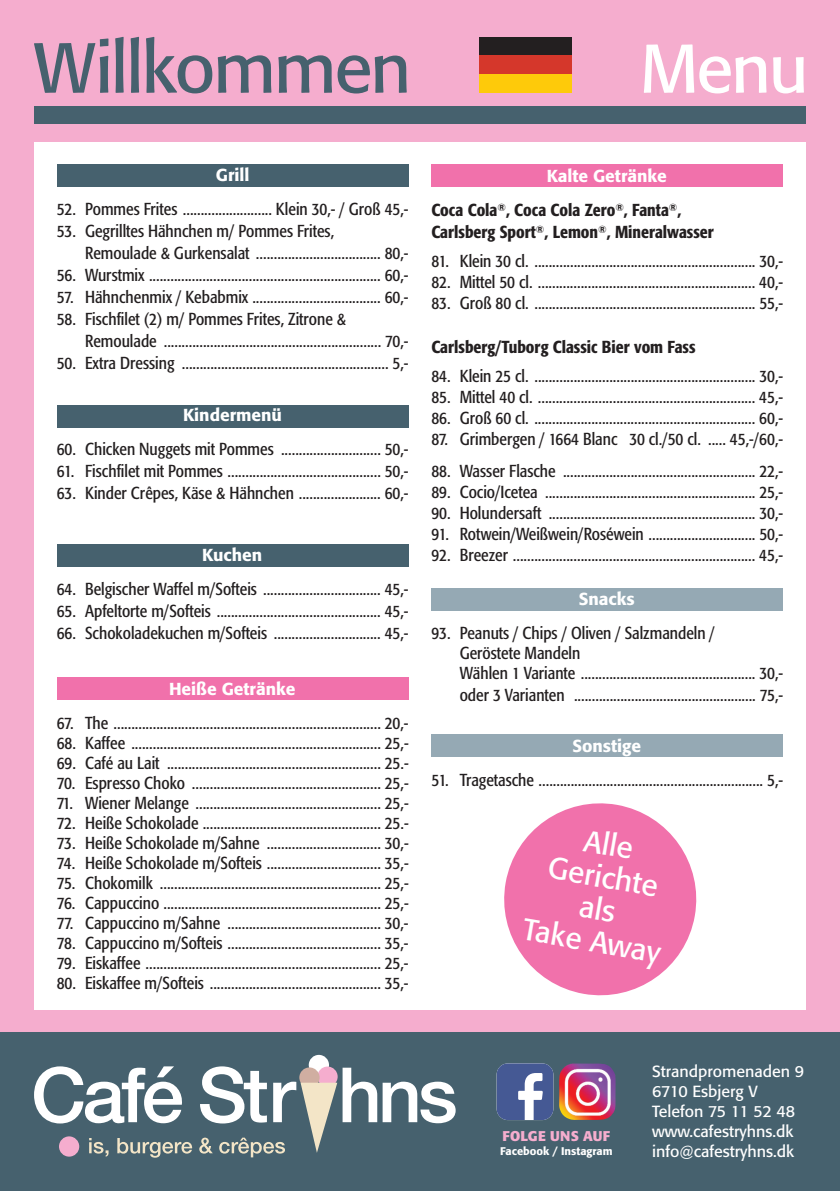
<style>
.page{position:relative;width:840px;height:1191px;background:#fff}
.page>*{position:absolute;margin:0;border:0;box-sizing:border-box;transform-origin:0 0}
.t1{font:70px "Formata";letter-spacing:-.03em;color:#46616e}
.t2{font:68px "Formata";color:#fff}
.t3{font:30px/32.6px "Formata";color:#fff;text-align:center}
.t4{font:condensed 17.2px/20px "Formata";color:#231f20}
.t5{font:500 condensed 17.2px/34px "Formata";color:#231f20}
.t6{font:500 17.2px "Formata";color:#fff}
.t7{font:16px/20px "Formata";color:#fff}
.t8{font:700 14px "Formata";letter-spacing:.02em;color:#f5adce}
.t9{font:500 11px "Formata";color:#fff}
.s1{font-stretch:normal;color:#fff}
</style>
<div class="page">
<div style="left:0;top:0;width:839px;height:1054px;background:#f5adce"></div>
<div style="left:34px;top:142px;width:771px;height:867px;background:#fff"></div>
<div style="left:34px;top:106px;width:771px;height:17px;background:#46616e"></div>
<div style="left:0;top:1032px;width:839px;height:159px;background:#46616e"></div>
<div style="left:57px;top:405px;width:351px;height:22px;background:#46616e"></div>
<div style="left:57px;top:544px;width:351px;height:22px;background:#46616e"></div>
<div style="left:431px;top:164px;width:351px;height:23px;background:#f171ab"></div>
<div style="left:431px;top:588px;width:351px;height:22px;background:#95a9b4"></div>
<div style="left:431px;top:734px;width:351px;height:23px;background:#95a9b4"></div>
<div style="left:57px;top:677px;width:351px;height:23px;background:#f171ab"></div>
<div style="left:57px;top:164px;width:351px;height:23px;background:#46616e"></div>
<svg style="left:34px;top:1066px;width:148px;height:57px"></svg>
<div style="left:59px;top:1136px;width:20px;height:20px;background:#f5adce;border-radius:50%"></div>
<div style="left:308px;top:1054px;width:21px;height:21px;background:#fff;border-radius:50%"></div>
<svg style="left:89px;top:1138px;width:19px;height:18px"></svg>
<svg style="left:117px;top:1138px;width:75px;height:19px"></svg>
<svg style="left:199px;top:1066px;width:256px;height:91px"></svg>
<svg style="left:504px;top:803px;width:193px;height:193px;fill:#f171ab"></svg>
<div style="left:479px;top:37px;width:92px;height:19px;background:#231f20"></div>
<div style="left:479px;top:56px;width:92px;height:18px;background:#d5372b"></div>
<div style="left:479px;top:74px;width:92px;height:19px;background:#feca0a"></div>
<svg style="left:496px;top:1063px;width:57px;height:57px;background:#6979a7"></svg>
<img style="left:559px;top:1063px;width:56px;height:57px">
<h1 class="t1" style="left:34px;top:38px;width:378px">Willkommen</h1>
<h2 class="t2" style="left:640px;top:40px;width:170px">Menu</h2>
<p class="t6" style="left:216px;top:168px;width:35px">Grill</p>
<p class="t4" style="left:57px;top:200px;width:353px">52. Pommes Frites ......................... Klein 30,- / Groß 45,-</p>
<p class="t4" style="left:85px;top:221px;width:325px;line-height:22px;text-indent:-28px">53. Gegrilltes Hähnchen m/ Pommes Frites,<br>Remoulade &amp; Gurkensalat ................................... 80,-</p>
<p class="t4" style="left:57px;top:266px;width:353px">56. Wurstmix ................................................................. 60,-</p>
<p class="t4" style="left:57px;top:288px;width:353px">57. Hähnchenmix / Kebabmix .................................... 60,-</p>
<p class="t4" style="left:85px;top:309px;width:325px;line-height:22px;text-indent:-28px">58. Fischfilet (2) m/ Pommes Frites, Zitrone &amp;<br>Remoulade ............................................................. 70,-</p>
<p class="t4" style="left:57px;top:354px;width:353px">50. Extra Dressing .......................................................... 5,-</p>
<p class="t6" style="left:183px;top:407px;width:100px">Kindermenü</p>
<p class="t4" style="left:57px;top:440px;width:353px">60. Chicken Nuggets mit Pommes ............................ 50,-</p>
<p class="t4" style="left:57px;top:462px;width:353px">61. Fischfilet mit Pommes ........................................... 50,-</p>
<p class="t4" style="left:57px;top:484px;width:353px">63. Kinder Crêpes, Käse &amp; Hähnchen ....................... 60,-</p>
<p class="t6" style="left:202px;top:548px;width:61px">Kuchen</p>
<p class="t4" style="left:57px;top:580px;width:353px">64. Belgischer Waffel m/Softeis ................................. 45,-</p>
<p class="t4" style="left:57px;top:602px;width:353px">65. Apfeltorte m/Softeis .............................................. 45,-</p>
<p class="t4" style="left:57px;top:624px;width:353px">66. Schokoladekuchen m/Softeis .............................. 45,-</p>
<p class="t6" style="left:169px;top:681px;width:128px">Heiße Getränke</p>
<p class="t4" style="left:57px;top:714px;width:353px">67. The ........................................................................... 20,-</p>
<p class="t4" style="left:57px;top:734px;width:353px">68. Kaffee ...................................................................... 25,-</p>
<p class="t4" style="left:57px;top:754px;width:353px">69. Café au Lait ............................................................ 25.-</p>
<p class="t4" style="left:57px;top:774px;width:353px">70. Espresso Choko ..................................................... 25,-</p>
<p class="t4" style="left:57px;top:794px;width:353px">71. Wiener Melange .................................................... 25,-</p>
<p class="t4" style="left:57px;top:814px;width:353px">72. Heiße Schokolade .................................................. 25.-</p>
<p class="t4" style="left:57px;top:834px;width:353px">73. Heiße Schokolade m/Sahne ................................ 30,-</p>
<p class="t4" style="left:57px;top:854px;width:353px">74. Heiße Schokolade m/Softeis ................................ 35,-</p>
<p class="t4" style="left:57px;top:874px;width:353px">75. Chokomilk .............................................................. 25,-</p>
<p class="t4" style="left:57px;top:894px;width:353px">76. Cappuccino ............................................................. 25,-</p>
<p class="t4" style="left:57px;top:914px;width:353px">77. Cappuccino m/Sahne ........................................... 30,-</p>
<p class="t4" style="left:57px;top:934px;width:353px">78. Cappuccino m/Softeis ........................................... 35,-</p>
<p class="t4" style="left:57px;top:954px;width:353px">79. Eiskaffee .................................................................. 25,-</p>
<p class="t4" style="left:57px;top:974px;width:353px">80. Eiskaffee m/Softeis ................................................ 35,-</p>
<p class="t5" style="left:431px;top:160px;width:251px;text-indent:115px"><span class="s1">Kalte Getränke<br></span>Coca Cola<sup>®</sup>, Coca Cola Zero<sup>®</sup>, Fanta<sup>®</sup>,</p>
<p class="t5" style="left:431px;top:216px;width:284px">Carlsberg Sport<sup>®</sup>, Lemon<sup>®</sup>, Mineralwasser</p>
<p class="t4" style="left:431px;top:252px;width:353px">81. Klein 30 cl. .............................................................. 30,-</p>
<p class="t4" style="left:431px;top:273px;width:353px">82. Mittel 50 cl. ............................................................. 40,-</p>
<p class="t4" style="left:431px;top:294px;width:353px">83. Groß 80 cl. .............................................................. 55,-</p>
<p class="t5" style="left:431px;top:331px;width:265px">Carlsberg/Tuborg Classic Bier vom Fass</p>
<p class="t4" style="left:431px;top:367px;width:353px">84. Klein 25 cl. .............................................................. 30,-</p>
<p class="t4" style="left:431px;top:388px;width:353px">85. Mittel 40 cl. ............................................................. 45,-</p>
<p class="t4" style="left:431px;top:409px;width:353px">86. Groß 60 cl. .............................................................. 60,-</p>
<p class="t4" style="left:431px;top:430px;width:353px">87. Grimbergen / 1664 Blanc 30 cl./50 cl. ..... 45,-/60,-</p>
<p class="t4" style="left:431px;top:462px;width:353px">88. Wasser Flasche ...................................................... 22,-</p>
<p class="t4" style="left:431px;top:483px;width:353px">89. Cocio/Icetea ........................................................... 25,-</p>
<p class="t4" style="left:431px;top:504px;width:353px">90. Holundersaft .......................................................... 30,-</p>
<p class="t4" style="left:431px;top:525px;width:353px">91. Rotwein/Weißwein/Roséwein .............................. 50,-</p>
<p class="t4" style="left:431px;top:546px;width:353px">92. Breezer .................................................................... 45,-</p>
<p class="t6" style="left:578px;top:591px;width:57px">Snacks</p>
<p class="t4" style="left:459px;top:624px;width:325px;text-indent:-28px">93. Peanuts / Chips / Oliven / Salzmandeln /<br>Geröstete Mandeln<br>Wählen 1 Variante ................................................. 30,-</p>
<p class="t4" style="left:459px;top:686px;width:325px">oder 3 Varianten ................................................... 75,-</p>
<p class="t6" style="left:572px;top:738px;width:70px">Sonstige</p>
<p class="t4" style="left:431px;top:771px;width:353px">51. Tragetasche ............................................................... 5,-</p>
<h3 class="t3" style="left:542px;top:819px;width:141px;rotate:10deg">Alle<br>Gerichte als<br>Take Away</h3>
<p class="t8" style="left:502px;top:1130px;width:109px">FOLGE UNS AUF</p>
<p class="t9" style="left:500px;top:1146px;width:114px">Facebook / Instagram</p>
<p class="t7" style="left:651px;top:1062px;width:153px">Strandpromenaden 9<br>6710 Esbjerg V<br>Telefon 75 11 52 48 www.cafestryhns.dk info@cafestryhns.dk</p>
</div>
